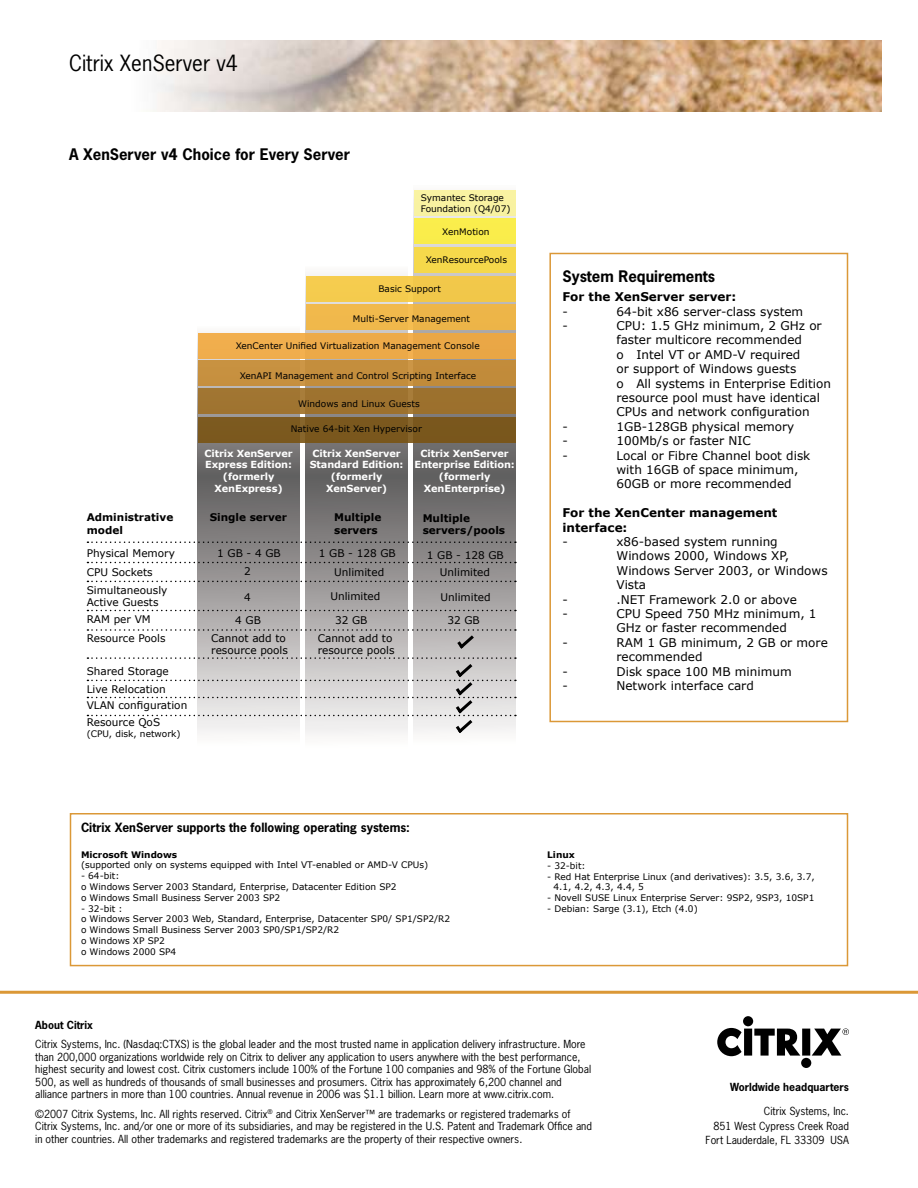
<style>
.page{position:relative;width:918px;height:1188px;background:#fff}
.page>*{position:absolute;margin:0;border:0;box-sizing:border-box;transform-origin:0 0}
.t1{font:21px "News Gothic Std";color:#000}
.t2{font:700 15px "News Gothic Std";color:#000}
.t3{font:12px/14.4px "Verdana";color:#000}
.t4{font:700 12px/14.4px "Verdana";color:#000}
.t5{font:700 12px "News Gothic Std";color:#000}
.t6{font:10.5px/12.6px "News Gothic Std";color:#000}
.t7{font:10.5px/12.6px "Verdana";color:#000}
.t8{font:700 10.5px/12.6px "Verdana";color:#000}
.t9{font:700 10.5px "News Gothic Std";color:#000}
.t10{font:700 9.75px/11.7px "Verdana";letter-spacing:-.01em;color:#fff;text-align:center}
.t11{font:9px/10.8px "Verdana";color:#000}
.t12{font:700 9px "Verdana";color:#000}
</style>
<div class="page">
<div style="left:70px;top:813px;width:778px;height:153px;border:2px solid #db9837"></div>
<img style="left:152px;top:40px;width:730px;height:71px">
<div style="left:549px;top:253px;width:299px;height:469px;border:2px solid #db9837"></div>
<hr style="left:0;top:991px;width:918px;height:3px;background:#db9837">
<svg style="left:414px;top:479px;width:102px;height:150px;background:#8a8888"></svg>
<svg style="left:306px;top:478px;width:102px;height:151px;background:#8a8787"></svg>
<svg style="left:198px;top:477px;width:102px;height:152px;background:#8a8888"></svg>
<svg style="left:306px;top:275px;width:102px;height:203px;background:#827d77"></svg>
<svg style="left:414px;top:215px;width:102px;height:264px;background:#88837a"></svg>
<svg style="left:198px;top:359px;width:102px;height:118px;background:#7c7772"></svg>
<div style="left:414px;top:190px;width:102px;height:25px;background:#f9f2a1"></div>
<div style="left:306px;top:276px;width:210px;height:25px;background:#f4cb4d"></div>
<div style="left:414px;top:248px;width:102px;height:25px;background:#f5d84a"></div>
<div style="left:414px;top:218px;width:102px;height:26px;background:#faed4b"></div>
<div style="left:306px;top:304px;width:210px;height:26px;background:#efb84b"></div>
<div style="left:198px;top:333px;width:318px;height:26px;background:#edaa49"></div>
<div style="left:198px;top:418px;width:318px;height:25px;background:#7a581d"></div>
<div style="left:198px;top:389px;width:318px;height:25px;background:#9d722f"></div>
<div style="left:198px;top:361px;width:318px;height:25px;background:#c48d3d"></div>
<svg style="left:87px;top:541px;width:429px;height:2px"></svg>
<svg style="left:87px;top:562px;width:429px;height:1px"></svg>
<svg style="left:87px;top:581px;width:429px;height:1px"></svg>
<svg style="left:87px;top:610px;width:429px;height:1px"></svg>
<svg style="left:87px;top:629px;width:429px;height:105px"></svg>
<svg style="left:717px;top:1016px;width:132px;height:52px"></svg>
<h1 class="t1" style="left:69px;top:50px;width:170px">Citrix XenServer v4</h1>
<h2 class="t2" style="left:69px;top:145px;width:283px">A XenServer v4 Choice for Every Server</h2>
<p class="t11" style="left:421px;top:192px;width:91px">Symantec Storage<br>Foundation (Q4/07)</p>
<p class="t11" style="left:442px;top:226px;width:49px">XenMotion</p>
<p class="t11" style="left:426px;top:254px;width:83px">XenResourcePools</p>
<p class="t11" style="left:378px;top:283px;width:64px">Basic Support</p>
<p class="t11" style="left:353px;top:313px;width:119px">Multi-Server Management</p>
<p class="t11" style="left:236px;top:340px;width:245px">XenCenter Unified Virtualization Management Console</p>
<p class="t11" style="left:240px;top:370px;width:238px">XenAPI Management and Control Scripting Interface</p>
<p class="t11" style="left:298px;top:398px;width:123px">Windows and Linux Guests</p>
<p class="t11" style="left:291px;top:423px;width:133px">Native 64-bit Xen Hypervisor</p>
<p class="t10" style="left:205px;top:447px;width:90px">Citrix XenServer<br>Express Edition: (formerly<br>XenExpress)</p>
<p class="t10" style="left:310px;top:447px;width:95px">Citrix XenServer<br>Standard Edition: (formerly<br>XenServer)</p>
<p class="t10" style="left:414px;top:447px;width:102px">Citrix XenServer<br>Enterprise Edition: (formerly<br>XenEnterprise)</p>
<p class="t8" style="left:87px;top:511px;width:88px">Administrative model</p>
<p class="t8" style="left:210px;top:511px;width:79px">Single server</p>
<p class="t8" style="left:423px;top:511px;width:84px">Multiple servers/pools</p>
<p class="t8" style="left:334px;top:511px;width:49px">Multiple servers</p>
<p class="t7" style="left:87px;top:547px;width:90px">Physical Memory</p>
<p class="t7" style="left:87px;top:583px;width:82px">Simultaneously<br>Active Guests</p>
<p class="t7" style="left:87px;top:566px;width:68px">CPU Sockets</p>
<p class="t7" style="left:87px;top:610px;width:80px;line-height:18.3px">RAM per VM<br>Resource Pools</p>
<p class="t7" style="left:87px;top:662px;width:84px;line-height:18px">Shared Storage<br>Live Relocation</p>
<p class="t7" style="left:87px;top:697px;width:102px;line-height:16.8px">VLAN configuration<br>Resource QoS</p>
<p class="t11" style="left:87px;top:728px;width:95px">(CPU, disk, network)</p>
<p class="t7" style="left:217px;top:547px;width:65px">1 GB - 4 GB</p>
<p class="t7" style="left:244px;top:565px;width:8px">2</p>
<p class="t7" style="left:244px;top:590px;width:8px">4</p>
<p class="t7" style="left:235px;top:613px;width:27px">4 GB</p>
<p class="t7" style="left:211px;top:631px;width:78px">Cannot add to resource pools</p>
<p class="t7" style="left:319px;top:546px;width:78px">1 GB - 128 GB</p>
<p class="t7" style="left:334px;top:565px;width:52px">Unlimited</p>
<p class="t7" style="left:330px;top:590px;width:52px">Unlimited</p>
<p class="t7" style="left:335px;top:613px;width:34px">32 GB</p>
<p class="t7" style="left:318px;top:631px;width:78px">Cannot add to resource pools</p>
<p class="t7" style="left:427px;top:546px;width:78px;line-height:17.2px;text-align:center">1 GB - 128 GB<br>Unlimited</p>
<p class="t7" style="left:441px;top:591px;width:52px">Unlimited</p>
<p class="t7" style="left:447px;top:614px;width:34px">32 GB</p>
<p class="t5" style="left:81px;top:820px;width:330px">Citrix XenServer supports the following operating systems:</p>
<p class="t12" style="left:81px;top:849px;width:98px">Microsoft Windows</p>
<p class="t11" style="left:81px;top:859px;width:349px">(supported only on systems equipped with Intel VT-enabled or AMD-V CPUs)</p>
<p class="t11" style="left:81px;top:870px;width:317px">- 64-bit:<br>o Windows Server 2003 Standard, Enterprise, Datacenter Edition SP2 o Windows Small Business Server 2003 SP2</p>
<p class="t11" style="left:81px;top:903px;width:371px">- 32-bit :<br>o Windows Server 2003 Web, Standard, Enterprise, Datacenter SP0/ SP1/SP2/R2 o Windows Small Business Server 2003 SP0/SP1/SP2/R2<br>o Windows XP SP2<br>o Windows 2000 SP4</p>
<h2 class="t2" style="left:562px;top:266px;width:154px">System Requirements</h2>
<p class="t4" style="left:562px;top:289px;width:175px">For the XenServer server:</p>
<p class="t3" style="left:562px;top:304px;width:7px">-</p>
<p class="t3" style="left:616px;top:304px;width:188px">64-bit x86 server-class system</p>
<p class="t3" style="left:562px;top:318px;width:7px">-</p>
<p class="t3" style="left:616px;top:318px;width:216px">CPU: 1.5 GHz minimum, 2 GHz or faster multicore recommended<br>o Intel VT or AMD-V required<br>or support of Windows guests<br>o All systems in Enterprise Edition resource pool must have identical<br>CPUs and network configuration</p>
<p class="t3" style="left:563px;top:419px;width:7px">-</p>
<p class="t3" style="left:617px;top:419px;width:179px">1GB-128GB physical memory</p>
<p class="t3" style="left:563px;top:433px;width:7px">-</p>
<p class="t3" style="left:617px;top:433px;width:136px">100Mb/s or faster NIC</p>
<p class="t3" style="left:563px;top:448px;width:7px">-</p>
<p class="t3" style="left:617px;top:448px;width:195px">Local or Fibre Channel boot disk with 16GB of space minimum,<br>60GB or more recommended</p>
<p class="t4" style="left:562px;top:505px;width:216px">For the XenCenter management interface:</p>
<p class="t3" style="left:562px;top:534px;width:7px">-</p>
<p class="t3" style="left:616px;top:534px;width:213px">x86-based system running<br>Windows 2000, Windows XP,<br>Windows Server 2003, or Windows<br>Vista</p>
<p class="t3" style="left:562px;top:592px;width:7px">-</p>
<p class="t3" style="left:616px;top:592px;width:182px">.NET Framework 2.0 or above</p>
<p class="t3" style="left:562px;top:606px;width:7px">-</p>
<p class="t3" style="left:616px;top:606px;width:202px">CPU Speed 750 MHz minimum, 1<br>GHz or faster recommended</p>
<p class="t3" style="left:562px;top:635px;width:7px">-</p>
<p class="t3" style="left:616px;top:635px;width:213px">RAM 1 GB minimum, 2 GB or more recommended</p>
<p class="t3" style="left:562px;top:664px;width:7px">-</p>
<p class="t3" style="left:616px;top:664px;width:177px">Disk space 100 MB minimum</p>
<p class="t3" style="left:562px;top:678px;width:7px">-</p>
<p class="t3" style="left:616px;top:678px;width:139px">Network interface card</p>
<p class="t12" style="left:547px;top:849px;width:29px">Linux</p>
<p class="t11" style="left:547px;top:860px;width:40px">- 32-bit:</p>
<p class="t11" style="left:554px;top:871px;width:263px;text-indent:-6px">- Red Hat Enterprise Linux (and derivatives): 3.5, 3.6, 3.7,<br>4.1, 4.2, 4.3, 4.4, 5</p>
<p class="t11" style="left:547px;top:892px;width:269px">- Novell SUSE Linux Enterprise Server: 9SP2, 9SP3, 10SP1</p>
<p class="t11" style="left:547px;top:903px;width:152px">- Debian: Sarge (3.1), Etch (4.0)</p>
<p class="t9" style="left:35px;top:1018px;width:59px">About Citrix</p>
<p class="t6" style="left:35px;top:1038px;width:557px">Citrix Systems, Inc. (Nasdaq:CTXS) is the global leader and the most trusted name in application delivery infrastructure. More than 200,000 organizations worldwide rely on Citrix to deliver any application to users anywhere with the best performance, highest security and lowest cost. Citrix customers include 100% of the Fortune 100 companies and 98% of the Fortune Global 500, as well as hundreds of thousands of small businesses and prosumers. Citrix has approximately 6,200 channel and alliance partners in more than 100 countries. Annual revenue in 2006 was $1.1 billion. Learn more at www.citrix.com.</p>
<p class="t6" style="left:35px;top:1107px;width:558px">©2007 Citrix Systems, Inc. All rights reserved. Citrix<sup>®</sup> and Citrix XenServer™ are trademarks or registered trademarks of<br>Citrix Systems, Inc. and/or one or more of its subsidiaries, and may be registered in the U.S. Patent and Trademark Office and in other countries. All other trademarks and registered trademarks are the property of their respective owners.</p>
<p class="t9" style="left:730px;top:1080px;width:120px">Worldwide headquarters</p>
<p class="t6" style="left:706px;top:1104px;width:145px;line-height:14.2px;text-align:right">Citrix Systems, Inc.<br>851 West Cypress Creek Road<br>Fort Lauderdale, FL 33309 USA</p>
</div>
